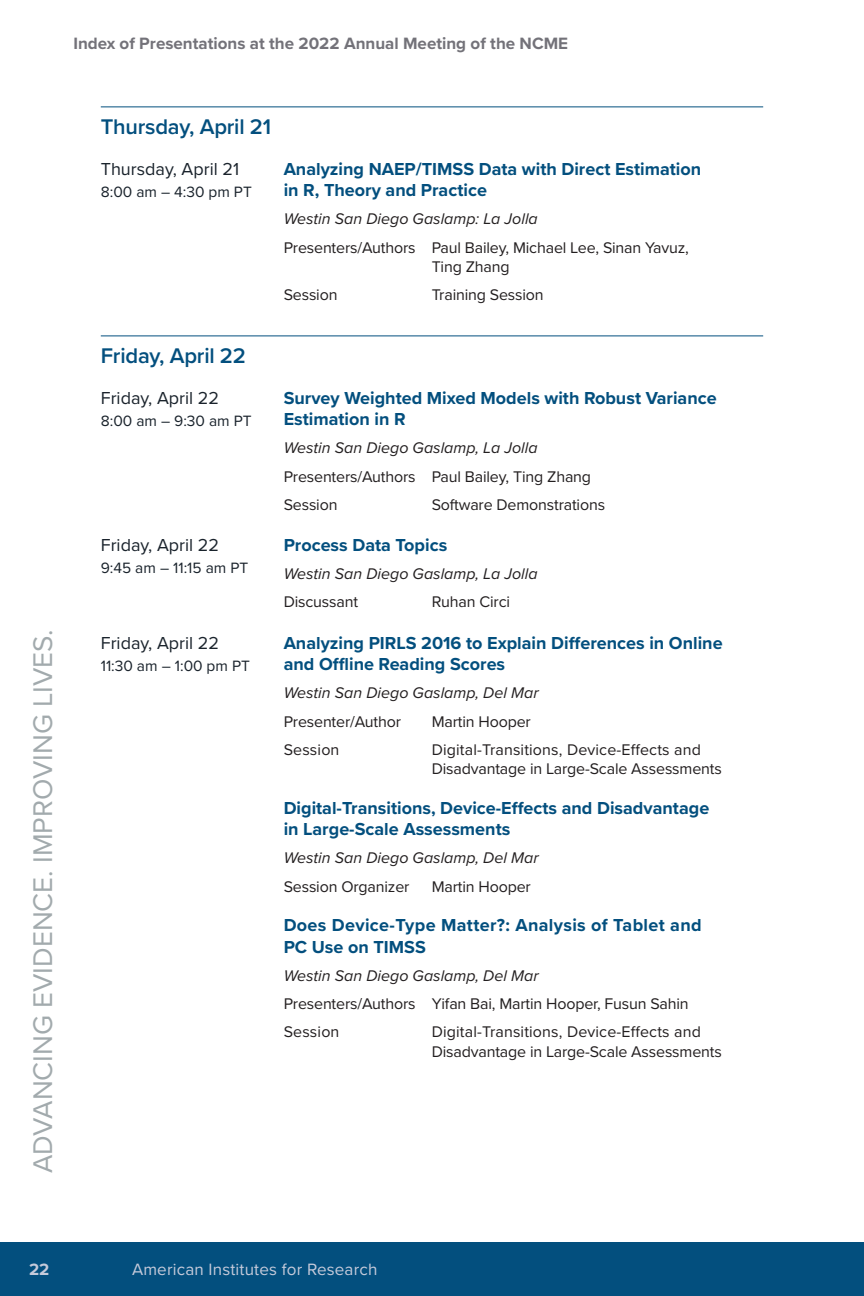
<style>
.page{position:relative;width:864px;height:1296px;background:#fff}
.page>*{position:absolute;margin:0;border:0;box-sizing:border-box;transform-origin:0 0}
.t1{font:28px "Proxima Nova";color:#a2aaad}
.Date_Topic_Heading{font:600 22px "Proxima Nova";letter-spacing:-.01em;color:#034f7e}
.Session_Title_Text{font:700 18px/21.6px "Proxima Nova";color:#034f7e}
.Session_Date_Text{font:18px "Proxima Nova";color:#1a232c}
.Session_Title_Text-2{font:700 18px/21.6px "Proxima Nova";letter-spacing:.02em;color:#034f7e}
.t2{font:700 17px "Proxima Nova";color:#737279}
.t3{font:17px "Proxima Nova";letter-spacing:.01em;color:#c5cada}
.t4{font:700 17px "Proxima Nova";color:#c5cada}
.Session_Participant{font:16px/19.2px "Proxima Nova";letter-spacing:-.01em;color:#231f20}
.Session_Location{font:italic 16px "Proxima Nova";color:#231f20}
.Session_Participant-2{font:16px "Proxima Nova";letter-spacing:.01em;color:#231f20}
.Session_Time_Text{font:15.6px "Proxima Nova";color:#1a232c}
</style>
<div class="page">
<div style="left:0;top:1242px;width:864px;height:54px;background:#034f7e"></div>
<hr style="left:101px;top:106px;width:662px;height:1px;background:#034f7e">
<hr style="left:101px;top:335px;width:662px;height:1px;background:#034f7e">
<p class="t2" style="left:73px;top:31px;width:496px">Index of Presentations at the 2022 Annual Meeting of the NCME</p>
<h1 class="t1" style="left:22px;top:1173px;width:546px;rotate:-90deg">ADVANCING EVIDENCE. IMPROVING LIVES.</h1>
<p class="Date_Topic_Heading" style="left:101px;top:111px;width:172px">Thursday, April 21</p>
<p class="Session_Date_Text" style="left:101px;top:155px;width:140px">Thursday, April 21</p>
<p class="Session_Time_Text" style="left:101px;top:180px;width:153px">8:00 am – 4:30 pm PT</p>
<p class="Session_Title_Text" style="left:284px;top:157px;width:419px">Analyzing NAEP/TIMSS Data with Direct Estimation in R, Theory and Practice</p>
<p class="Session_Location" style="left:284px;top:207px;width:256px">Westin San Diego Gaslamp: La Jolla</p>
<p class="Session_Participant" style="left:432px;top:237px;width:259px;text-indent:-148px">Presenters/Authors Paul Bailey, Michael Lee, Sinan Yavuz,<br>Ting Zhang</p>
<p class="Session_Participant" style="left:284px;top:284px;width:55px">Session</p>
<p class="Session_Participant" style="left:432px;top:284px;width:114px">Training Session</p>
<p class="Date_Topic_Heading" style="left:101px;top:340px;width:147px">Friday, April 22</p>
<p class="Session_Date_Text" style="left:101px;top:384px;width:120px">Friday, April 22</p>
<p class="Session_Time_Text" style="left:101px;top:409px;width:152px">8:00 am – 9:30 am PT</p>
<p class="Session_Date_Text" style="left:101px;top:532px;width:120px">Friday, April 22</p>
<p class="Session_Time_Text" style="left:101px;top:556px;width:149px">9:45 am – 11:15 am PT</p>
<p class="Session_Date_Text" style="left:101px;top:629px;width:120px">Friday, April 22</p>
<p class="Session_Time_Text" style="left:101px;top:654px;width:151px">11:30 am – 1:00 pm PT</p>
<p class="Session_Title_Text" style="left:284px;top:386px;width:435px">Survey Weighted Mixed Models with Robust Variance<br>Estimation in R</p>
<p class="Session_Location" style="left:284px;top:436px;width:256px">Westin San Diego Gaslamp, La Jolla</p>
<p class="Session_Participant" style="left:284px;top:466px;width:309px">Presenters/Authors Paul Bailey, Ting Zhang</p>
<p class="Session_Participant" style="left:284px;top:494px;width:55px">Session</p>
<p class="Session_Participant" style="left:432px;top:494px;width:175px">Software Demonstrations</p>
<p class="Session_Title_Text" style="left:284px;top:534px;width:165px">Process Data Topics</p>
<p class="Session_Location" style="left:284px;top:562px;width:256px">Westin San Diego Gaslamp, La Jolla</p>
<p class="Session_Participant" style="left:284px;top:592px;width:76px">Discussant</p>
<p class="Session_Participant" style="left:432px;top:592px;width:80px">Ruhan Circi</p>
<p class="Session_Title_Text" style="left:284px;top:631px;width:440px">Analyzing PIRLS 2016 to Explain Differences in Online and Offline Reading Scores</p>
<p class="Session_Location" style="left:284px;top:681px;width:256px">Westin San Diego Gaslamp, Del Mar</p>
<p class="Session_Participant" style="left:284px;top:711px;width:119px">Presenter/Author</p>
<p class="Session_Participant" style="left:432px;top:711px;width:101px">Martin Hooper</p>
<p class="Session_Participant-2" style="left:284px;top:738px;width:57px">Session</p>
<p class="Session_Participant" style="left:432px;top:739px;width:292px">Digital-Transitions, Device-Effects and<br>Disadvantage in Large-Scale Assessments</p>
<p class="Session_Title_Text" style="left:284px;top:796px;width:427px">Digital-Transitions, Device-Effects and Disadvantage in Large-Scale Assessments</p>
<p class="Session_Location" style="left:284px;top:846px;width:256px">Westin San Diego Gaslamp, Del Mar</p>
<p class="Session_Participant" style="left:284px;top:876px;width:127px">Session Organizer</p>
<p class="Session_Participant" style="left:432px;top:876px;width:101px">Martin Hooper</p>
<p class="Session_Title_Text-2" style="left:284px;top:914px;width:420px">Does Device-Type Matter?: Analysis of Tablet and<br>PC Use on TIMSS</p>
<p class="Session_Location" style="left:284px;top:964px;width:256px">Westin San Diego Gaslamp, Del Mar</p>
<p class="Session_Participant" style="left:284px;top:994px;width:407px">Presenters/Authors Yifan Bai, Martin Hooper, Fusun Sahin</p>
<p class="Session_Participant-2" style="left:284px;top:1020px;width:57px">Session</p>
<p class="Session_Participant" style="left:432px;top:1022px;width:292px">Digital-Transitions, Device-Effects and<br>Disadvantage in Large-Scale Assessments</p>
<p class="t4" style="left:29px;top:1257px;width:22px">22</p>
<p class="t3" style="left:132px;top:1257px;width:247px">American Institutes for Research</p>
</div>
